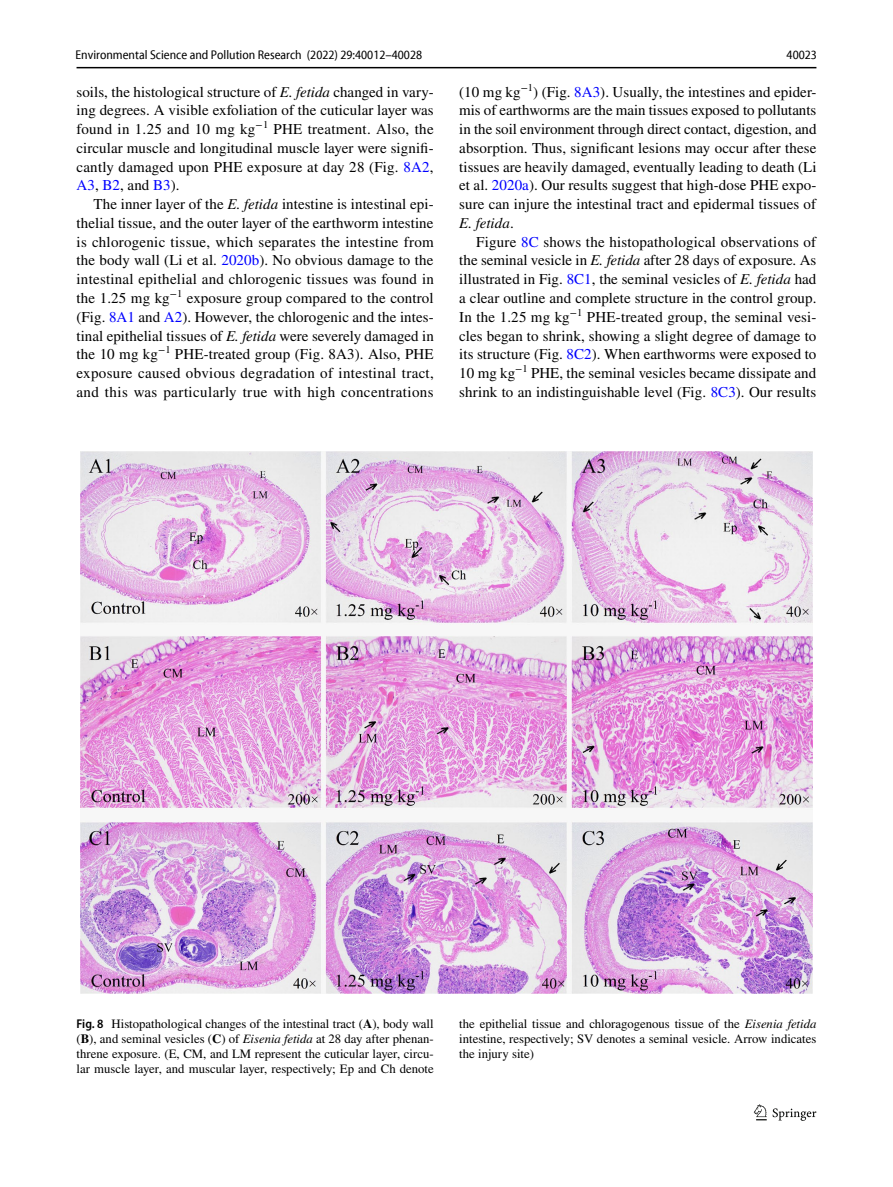
<style>
.page{position:relative;width:893px;height:1187px;background:#fff}
.page>*{position:absolute;margin:0;border:0;box-sizing:border-box;transform-origin:0 0}
.t1{font:15px/18.8px "STIX";letter-spacing:.005em;color:#000;text-align:justify}
.t2{font:12.75px/15px "STIX";color:#000;text-align:justify}
.t3{font:semi-condensed 12.75px "Myriad Pro Unic";color:#000}
.s1{font-style:italic}
.s2{color:#00f}
.s3{font-family:"Myriad Pro";font-weight:600;font-stretch:semi-condensed}
.s4{font-weight:700}
</style>
<div class="page">
<hr style="left:77px;top:67px;width:739px;height:1px;background:#000">
<img style="left:81px;top:452px;width:731px;height:541px">
<svg style="left:754px;top:1104px;width:13px;height:16px"></svg>
<svg style="left:773px;top:1108px;width:43px;height:12px"></svg>
<p class="t3" style="left:76px;top:50px;width:348px">Environmental Science and Pollution Research (2022) 29:40012–40028</p>
<p class="t3" style="left:787px;top:50px;width:32px">40023</p>
<p class="t1" style="left:77px;top:83px;width:359px">soils, the histological structure of <span class="s1">E. fetida</span> changed in vary&shy;ing degrees. A visible exfoliation of the cuticular layer was found in 1.25 and 10 mg kg<sup>−1</sup> PHE treatment. Also, the circular muscle and longitudinal muscle layer were signifi&shy;cantly damaged upon PHE exposure at day 28 (Fig. <span class="s2">8A2</span>, <span class="s2">A3</span>, <span class="s2">B2</span>, and <span class="s2">B3</span>).</p>
<p class="t1" style="left:77px;top:196px;width:359px;text-indent:17px">The inner layer of the <span class="s1">E. fetida</span> intestine is intestinal epi&shy;thelial tissue, and the outer layer of the earthworm intestine is chlorogenic tissue, which separates the intestine from the body wall (Li et al. <span class="s2">2020b</span>). No obvious damage to the intestinal epithelial and chlorogenic tissues was found in the 1.25 mg kg<sup>−1</sup> exposure group compared to the control (Fig. <span class="s2">8A1</span> and <span class="s2">A2</span>). However, the chlorogenic and the intes&shy;tinal epithelial tissues of <span class="s1">E. fetida</span> were severely damaged in the 10 mg kg<sup>−1</sup> PHE-treated group (Fig. 8A3). Also, PHE exposure caused obvious degradation of intestinal tract, and this was particularly true with high concentrations</p>
<p class="t1" style="left:459px;top:83px;width:359px">(10 mg kg<sup>−1</sup>) (Fig. <span class="s2">8A3</span>). Usually, the intestines and epider&shy;mis of earthworms are the main tissues exposed to pollutants in the soil environment through direct contact, digestion, and absorption. Thus, significant lesions may occur after these tissues are heavily damaged, eventually leading to death (Li et al. <span class="s2">2020a</span>). Our results suggest that high-dose PHE expo&shy;sure can injure the intestinal tract and epidermal tissues of <span class="s1">E. fetida</span>.</p>
<p class="t1" style="left:459px;top:233px;width:359px;text-indent:17px">Figure <span class="s2">8C</span> shows the histopathological observations of the seminal vesicle in <span class="s1">E. fetida</span> after 28 days of exposure. As illustrated in Fig. <span class="s2">8C1</span>, the seminal vesicles of <span class="s1">E. fetida</span> had a clear outline and complete structure in the control group.<br>In the 1.25 mg kg<sup>−1</sup> PHE-treated group, the seminal vesi&shy;cles began to shrink, showing a slight degree of damage to its structure (Fig. <span class="s2">8C2</span>). When earthworms were exposed to 10 mg kg<sup>−1</sup> PHE, the seminal vesicles became dissipate and shrink to an indistinguishable level (Fig. <span class="s2">8C3</span>). Our results</p>
<p class="t2" style="left:77px;top:1017px;width:359px"><span class="s3">Fig. 8</span> Histopathological changes of the intestinal tract (<span class="s4">A</span>), body wall (<span class="s4">B</span>), and seminal vesicles (<span class="s4">C</span>) of <span class="s1">Eisenia fetida</span> at 28 day after phenan&shy;threne exposure. (E, CM, and LM represent the cuticular layer, circu&shy;lar muscle layer, and muscular layer, respectively; Ep and Ch denote</p>
<p class="t2" style="left:459px;top:1017px;width:359px">the epithelial tissue and chloragogenous tissue of the <span class="s1">Eisenia fetida </span>intestine, respectively; SV denotes a seminal vesicle. Arrow indicates the injury site)</p>
</div>
